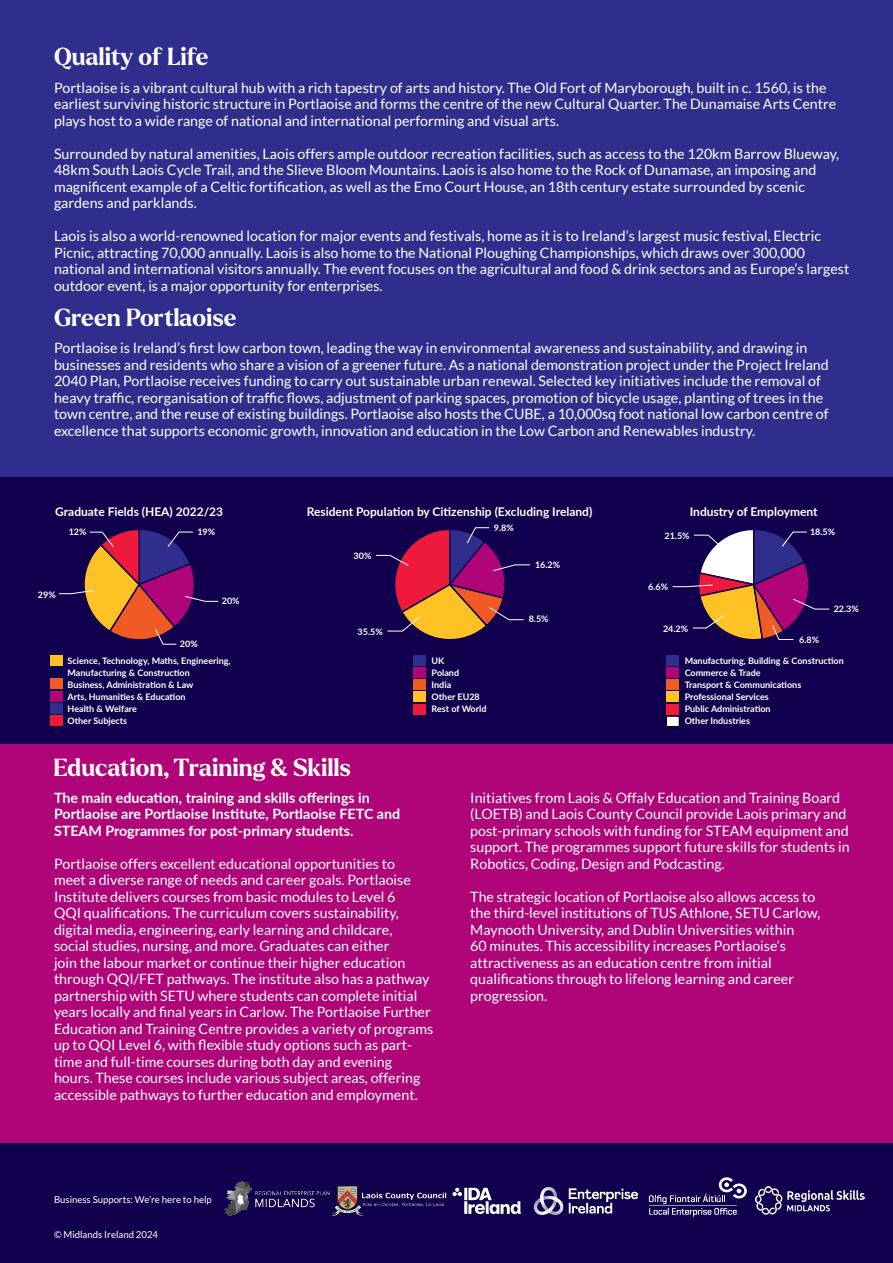
<style>
.page{position:relative;width:893px;height:1263px;background:#fff}
.page>*{position:absolute;margin:0;border:0;box-sizing:border-box;transform-origin:0 0}
.t1{font:700 24px "Larken";color:#fff}
.t2{font:14.25px/16.5px "Lato";color:#fff}
.t3{font:700 14.25px/16.5px "Lato";color:#fff}
.t4{font:700 12px "Lato";color:#fff}
.t5{font:9.6px "Lato";color:#fff}
.t6{font:700 9px/12px "Lato";color:#fff}
</style>
<div class="page">
<div style="left:0;top:476px;width:893px;height:787px;background:#10004d"></div>
<div style="left:0;top:0;width:893px;height:476px;background:#302e8c"></div>
<div style="left:0;top:744px;width:893px;height:398px;background:#af0578"></div>
<div style="left:413px;top:704px;width:13px;height:10px;background:#ed1a3c"></div>
<div style="left:413px;top:692px;width:13px;height:10px;background:#fec225"></div>
<div style="left:413px;top:679px;width:13px;height:11px;background:#f15a25"></div>
<div style="left:413px;top:667px;width:13px;height:10px;background:#af0578"></div>
<div style="left:413px;top:655px;width:13px;height:10px;background:#302e8c"></div>
<div style="left:666px;top:704px;width:13px;height:10px;background:#ed1a3c"></div>
<div style="left:666px;top:716px;width:13px;height:10px;background:#fff"></div>
<div style="left:666px;top:716px;width:13px;height:10px;border:1px solid #000"></div>
<div style="left:666px;top:692px;width:13px;height:10px;background:#fec225"></div>
<div style="left:666px;top:679px;width:13px;height:11px;background:#f15a25"></div>
<div style="left:666px;top:667px;width:13px;height:10px;background:#af0578"></div>
<div style="left:666px;top:655px;width:13px;height:10px;background:#302e8c"></div>
<svg style="left:672px;top:530px;width:158px;height:110px"></svg>
<svg style="left:376px;top:527px;width:154px;height:112px"></svg>
<svg style="left:59px;top:530px;width:160px;height:115px"></svg>
<div style="left:50px;top:715px;width:13px;height:10px;background:#ed1a3c"></div>
<div style="left:50px;top:703px;width:13px;height:10px;background:#302e8c"></div>
<div style="left:50px;top:679px;width:13px;height:10px;background:#f15a25"></div>
<div style="left:50px;top:691px;width:13px;height:10px;background:#af0578"></div>
<div style="left:50px;top:655px;width:13px;height:10px;background:#fec225"></div>
<img style="left:336px;top:1187px;width:111px;height:29px">
<img style="left:224px;top:1181px;width:112px;height:35px">
<svg style="left:649px;top:1177px;width:98px;height:40px"></svg>
<img style="left:755px;top:1187px;width:110px;height:28px">
<img style="left:534px;top:1187px;width:104px;height:28px">
<img style="left:452px;top:1187px;width:69px;height:28px">
<p class="t1" style="left:54px;top:41px;width:156px">Quality of Life</p>
<p class="t2" style="left:54px;top:79px;width:784px">Portlaoise is a vibrant cultural hub with a rich tapestry of arts and history. The Old Fort of Maryborough, built in c. 1560, is the earliest surviving historic structure in Portlaoise and forms the centre of the new Cultural Quarter. The Dunamaise Arts Centre plays host to a wide range of national and international performing and visual arts.</p>
<p class="t2" style="left:54px;top:145px;width:787px">Surrounded by natural amenities, Laois offers ample outdoor recreation facilities, such as access to the 120km Barrow Blueway, 48km South Laois Cycle Trail, and the Slieve Bloom Mountains. Laois is also home to the Rock of Dunamase, an imposing and magnificent example of a Celtic fortification, as well as the Emo Court House, an 18th century estate surrounded by scenic gardens and parklands.</p>
<p class="t2" style="left:54px;top:228px;width:797px">Laois is also a world-renowned location for major events and festivals, home as it is to Ireland’s largest music festival, Electric Picnic, attracting 70,000 annually. Laois is also home to the National Ploughing Championships, which draws over 300,000 national and international visitors annually. The event focuses on the agricultural and food &amp; drink sectors and as Europe’s largest outdoor event, is a major opportunity for enterprises.</p>
<p class="t1" style="left:54px;top:302px;width:184px">Green Portlaoise</p>
<p class="t2" style="left:54px;top:340px;width:776px">Portlaoise is Ireland’s first low carbon town, leading the way in environmental awareness and sustainability, and drawing in businesses and residents who share a vision of a greener future. As a national demonstration project under the Project Ireland 2040 Plan, Portlaoise receives funding to carry out sustainable urban renewal. Selected key initiatives include the removal of heavy traffic, reorganisation of traffic flows, adjustment of parking spaces, promotion of bicycle usage, planting of trees in the town centre, and the reuse of existing buildings. Portlaoise also hosts the CUBE, a 10,000sq foot national low carbon centre of excellence that supports economic growth, innovation and education in the Low Carbon and Renewables industry.</p>
<p class="t4" style="left:55px;top:503px;width:169px">Graduate Fields (HEA) 2022/23</p>
<p class="t6" style="left:69px;top:525px;width:19px">12%</p>
<p class="t6" style="left:197px;top:525px;width:19px">19%</p>
<p class="t6" style="left:38px;top:588px;width:19px">29%</p>
<p class="t6" style="left:222px;top:594px;width:19px">20%</p>
<p class="t6" style="left:180px;top:637px;width:19px">20%</p>
<p class="t6" style="left:68px;top:654px;width:165px">Science, Technology, Maths, Engineering,<br>Manufacturing &amp; Construction<br>Business, Administration &amp; Law<br>Arts, Humanities &amp; Education<br>Health &amp; Welfare<br>Other Subjects</p>
<p class="t4" style="left:307px;top:503px;width:287px">Resident Population by Citizenship (Excluding Ireland)</p>
<p class="t6" style="left:354px;top:549px;width:19px">30%</p>
<p class="t6" style="left:358px;top:625px;width:27px">35.5%</p>
<p class="t6" style="left:494px;top:521px;width:21px">9.8%</p>
<p class="t6" style="left:535px;top:558px;width:27px">16.2%</p>
<p class="t6" style="left:529px;top:613px;width:21px">8.5%</p>
<p class="t4" style="left:690px;top:503px;width:129px">Industry of Employment</p>
<p class="t6" style="left:664px;top:529px;width:27px">21.5%</p>
<p class="t6" style="left:648px;top:581px;width:21px">6.6%</p>
<p class="t6" style="left:663px;top:622px;width:27px">24.2%</p>
<p class="t6" style="left:810px;top:525px;width:27px">18.5%</p>
<p class="t6" style="left:799px;top:633px;width:21px">6.8%</p>
<p class="t6" style="left:834px;top:602px;width:27px">22.3%</p>
<p class="t6" style="left:432px;top:654px;width:56px">UK<br>Poland<br>India<br>Other EU28<br>Rest of World</p>
<p class="t6" style="left:685px;top:654px;width:161px">Manufacturing, Building &amp; Construction<br>Commerce &amp; Trade<br>Transport &amp; Communications<br>Professional Services<br>Public Administration<br>Other Industries</p>
<p class="t1" style="left:54px;top:752px;width:299px">Education, Training &amp; Skills</p>
<p class="t3" style="left:54px;top:789px;width:348px">The main education, training and skills offerings in<br>Portlaoise are Portlaoise Institute, Portlaoise FETC and<br>STEAM Programmes for post-primary students.</p>
<p class="t2" style="left:54px;top:855px;width:381px">Portlaoise offers excellent educational opportunities to<br>meet a diverse range of needs and career goals. Portlaoise Institute delivers courses from basic modules to Level 6<br>QQI qualifications. The curriculum covers sustainability, digital media, engineering, early learning and childcare,<br>social studies, nursing, and more. Graduates can either<br>join the labour market or continue their higher education through QQI/FET pathways. The institute also has a pathway partnership with SETU where students can complete initial years locally and final years in Carlow. The Portlaoise Further Education and Training Centre provides a variety of programs up to QQI Level 6, with flexible study options such as part&shy;time and full-time courses during both day and evening hours. These courses include various subject areas, offering accessible pathways to further education and employment.</p>
<p class="t5" style="left:54px;top:1194px;width:159px">Business Supports: We’re here to help</p>
<p class="t5" style="left:54px;top:1229px;width:106px">© Midlands Ireland 2024</p>
<p class="t2" style="left:470px;top:789px;width:381px">Initiatives from Laois &amp; Offaly Education and Training Board (LOETB) and Laois County Council provide Laois primary and post-primary schools with funding for STEAM equipment and support. The programmes support future skills for students in Robotics, Coding, Design and Podcasting.</p>
<p class="t2" style="left:470px;top:888px;width:352px">The strategic location of Portlaoise also allows access to the third-level institutions of TUS Athlone, SETU Carlow, Maynooth University, and Dublin Universities within<br>60 minutes. This accessibility increases Portlaoise’s attractiveness as an education centre from initial qualifications through to lifelong learning and career progression.</p>
</div>
